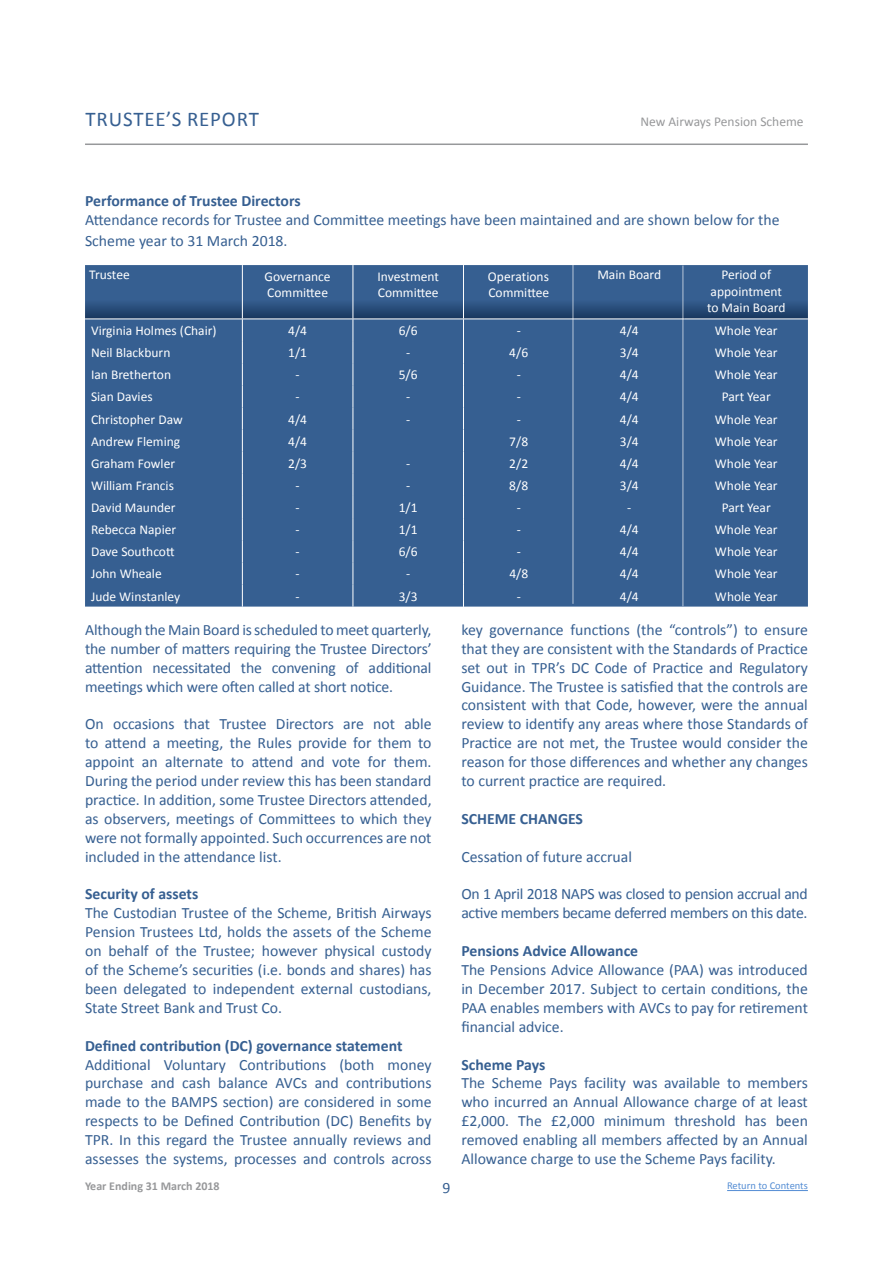
<style>
.page{position:relative;width:893px;height:1263px;background:#fff}
.page>*{position:absolute;margin:0;border:0;box-sizing:border-box;transform-origin:0 0}
.t1{font:21px "Calibri";letter-spacing:.04em;color:#365f91}
.t2{font:15.75px/18.9px "Calibri";color:#365f91;text-align:justify}
.t3{font:700 15.75px "Calibri";color:#365f91}
.t4{font:15.75px/18.9px "Calibri";letter-spacing:-.02em;color:#365f91}
.t5{font:13.5px/16.2px "Calibri";color:#fff}
.t6{font:13.5px "Calibri";color:#97989a}
.t7{font:700 12px "Calibri";color:#97989a}
.t8{font:10.5px "Calibri";color:#548dd4}
</style>
<div class="page">
<hr style="left:85px;top:144px;width:723px;height:1px;background:#97989a">
<hr style="left:727px;top:1190px;width:81px;height:1px;background:#548dd4">
<div style="left:85px;top:265px;width:723px;height:342px;background:#365f91"></div>
<hr style="left:682px;top:266px;width:2px;height:340px;background:#fff">
<hr style="left:572px;top:263px;width:2px;height:341px;background:#fff">
<p class="t1" style="left:85px;top:106px;width:175px">TRUSTEE’S REPORT</p>
<p class="t6" style="left:640px;top:113px;width:165px">New Airways Pension Scheme</p>
<p class="t3" style="left:85px;top:191px;width:217px">Performance of Trustee Directors</p>
<p class="t2" style="left:85px;top:210px;width:696px;line-height:21px">Attendance records for Trustee and Committee meetings have been maintained and are shown below for the<br>Scheme year to 31 March 2018.</p>
<p class="t5" style="left:89px;top:267px;width:42px">Trustee</p>
<p class="t5" style="left:265px;top:268px;width:68px">Governance<br>Committee</p>
<p class="t5" style="left:377px;top:268px;width:63px">Investment<br>Committee</p>
<p class="t5" style="left:488px;top:268px;width:63px">Operations<br>Committee</p>
<p class="t5" style="left:597px;top:267px;width:65px">Main Board</p>
<p class="t5" style="left:711px;top:267px;width:73px;text-align:center">Period of appointment</p>
<p class="t5" style="left:707px;top:299px;width:80px">to Main Board</p>
<p class="t5" style="left:91px;top:322px;width:127px">Virginia Holmes (Chair)</p>
<p class="t5" style="left:288px;top:322px;width:20px">4/4</p>
<p class="t5" style="left:399px;top:322px;width:20px">6/6</p>
<p class="t5" style="left:517px;top:322px;width:6px">-</p>
<p class="t5" style="left:620px;top:322px;width:20px">4/4</p>
<p class="t5" style="left:715px;top:322px;width:64px">Whole Year</p>
<p class="t5" style="left:91px;top:345px;width:81px">Neil Blackburn</p>
<p class="t5" style="left:288px;top:345px;width:20px">1/1</p>
<p class="t5" style="left:406px;top:345px;width:6px">-</p>
<p class="t5" style="left:509px;top:345px;width:20px">4/6</p>
<p class="t5" style="left:620px;top:345px;width:20px">3/4</p>
<p class="t5" style="left:715px;top:345px;width:64px">Whole Year</p>
<p class="t5" style="left:91px;top:367px;width:82px">Ian Bretherton</p>
<p class="t5" style="left:296px;top:367px;width:6px">-</p>
<p class="t5" style="left:399px;top:367px;width:20px">5/6</p>
<p class="t5" style="left:517px;top:367px;width:6px">-</p>
<p class="t5" style="left:620px;top:367px;width:20px">4/4</p>
<p class="t5" style="left:715px;top:367px;width:64px">Whole Year</p>
<p class="t5" style="left:91px;top:389px;width:63px">Sian Davies</p>
<p class="t5" style="left:296px;top:389px;width:6px">-</p>
<p class="t5" style="left:406px;top:389px;width:6px">-</p>
<p class="t5" style="left:517px;top:389px;width:6px">-</p>
<p class="t5" style="left:620px;top:389px;width:20px">4/4</p>
<p class="t5" style="left:722px;top:389px;width:50px">Part Year</p>
<p class="t5" style="left:91px;top:411px;width:93px">Christopher Daw</p>
<p class="t5" style="left:288px;top:411px;width:20px">4/4</p>
<p class="t5" style="left:406px;top:411px;width:6px">-</p>
<p class="t5" style="left:517px;top:411px;width:6px">-</p>
<p class="t5" style="left:620px;top:411px;width:20px">4/4</p>
<p class="t5" style="left:715px;top:411px;width:64px">Whole Year</p>
<p class="t5" style="left:91px;top:433px;width:91px">Andrew Fleming</p>
<p class="t5" style="left:288px;top:433px;width:20px">4/4</p>
<p class="t5" style="left:509px;top:433px;width:20px">7/8</p>
<p class="t5" style="left:620px;top:433px;width:20px">3/4</p>
<p class="t5" style="left:715px;top:433px;width:64px">Whole Year</p>
<p class="t5" style="left:91px;top:455px;width:86px">Graham Fowler</p>
<p class="t5" style="left:288px;top:455px;width:20px">2/3</p>
<p class="t5" style="left:406px;top:455px;width:6px">-</p>
<p class="t5" style="left:509px;top:455px;width:20px">2/2</p>
<p class="t5" style="left:620px;top:455px;width:20px">4/4</p>
<p class="t5" style="left:715px;top:455px;width:64px">Whole Year</p>
<p class="t5" style="left:91px;top:477px;width:84px">William Francis</p>
<p class="t5" style="left:296px;top:477px;width:6px">-</p>
<p class="t5" style="left:406px;top:477px;width:6px">-</p>
<p class="t5" style="left:509px;top:477px;width:20px">8/8</p>
<p class="t5" style="left:620px;top:477px;width:20px">3/4</p>
<p class="t5" style="left:715px;top:477px;width:64px">Whole Year</p>
<p class="t5" style="left:91px;top:500px;width:86px">David Maunder</p>
<p class="t5" style="left:296px;top:500px;width:6px">-</p>
<p class="t5" style="left:399px;top:500px;width:20px">1/1</p>
<p class="t5" style="left:517px;top:500px;width:6px">-</p>
<p class="t5" style="left:627px;top:500px;width:6px">-</p>
<p class="t5" style="left:722px;top:500px;width:50px">Part Year</p>
<p class="t5" style="left:91px;top:522px;width:87px">Rebecca Napier</p>
<p class="t5" style="left:296px;top:522px;width:6px">-</p>
<p class="t5" style="left:399px;top:522px;width:20px">1/1</p>
<p class="t5" style="left:517px;top:522px;width:6px">-</p>
<p class="t5" style="left:620px;top:522px;width:20px">4/4</p>
<p class="t5" style="left:715px;top:522px;width:64px">Whole Year</p>
<p class="t5" style="left:91px;top:544px;width:85px">Dave Southcott</p>
<p class="t5" style="left:296px;top:544px;width:6px">-</p>
<p class="t5" style="left:399px;top:544px;width:20px">6/6</p>
<p class="t5" style="left:517px;top:544px;width:6px">-</p>
<p class="t5" style="left:620px;top:544px;width:20px">4/4</p>
<p class="t5" style="left:715px;top:544px;width:64px">Whole Year</p>
<p class="t5" style="left:91px;top:566px;width:72px">John Wheale</p>
<p class="t5" style="left:296px;top:566px;width:6px">-</p>
<p class="t5" style="left:406px;top:566px;width:6px">-</p>
<p class="t5" style="left:509px;top:566px;width:20px">4/8</p>
<p class="t5" style="left:620px;top:566px;width:20px">4/4</p>
<p class="t5" style="left:715px;top:566px;width:64px">Whole Year</p>
<p class="t5" style="left:91px;top:588px;width:91px">Jude Winstanley</p>
<p class="t5" style="left:296px;top:588px;width:6px">-</p>
<p class="t5" style="left:399px;top:588px;width:20px">3/3</p>
<p class="t5" style="left:517px;top:588px;width:6px">-</p>
<p class="t5" style="left:620px;top:588px;width:20px">4/4</p>
<p class="t5" style="left:715px;top:588px;width:64px">Whole Year</p>
<p class="t2" style="left:85px;top:620px;width:348px">Although the Main Board is scheduled to meet quarterly, the number of matters requiring the Trustee Directors’ attention necessitated the convening of additional meetings which were often called at short notice.</p>
<p class="t2" style="left:85px;top:715px;width:348px">On occasions that Trustee Directors are not able to attend a meeting, the Rules provide for them to appoint an alternate to attend and vote for them.<br>During the period under review this has been standard practice. In addition, some Trustee Directors attended, as observers, meetings of Committees to which they were not formally appointed. Such occurrences are not included in the attendance list.</p>
<p class="t3" style="left:85px;top:884px;width:115px">Security of assets</p>
<p class="t2" style="left:85px;top:904px;width:348px">The Custodian Trustee of the Scheme, British Airways Pension Trustees Ltd, holds the assets of the Scheme on behalf of the Trustee; however physical custody of the Scheme’s securities (i.e. bonds and shares) has been delegated to independent external custodians, State Street Bank and Trust Co.</p>
<p class="t3" style="left:85px;top:1035px;width:319px">Defined contribution (DC) governance statement</p>
<p class="t2" style="left:85px;top:1055px;width:348px">Additional Voluntary Contributions (both money purchase and cash balance AVCs and contributions made to the BAMPS section) are considered in some respects to be Defined Contribution (DC) Benefits by TPR. In this regard the Trustee annually reviews and assesses the systems, processes and controls across</p>
<p class="t2" style="left:461px;top:620px;width:348px">key governance functions (the “controls”) to ensure that they are consistent with the Standards of Practice set out in TPR’s DC Code of Practice and Regulatory Guidance. The Trustee is satisfied that the controls are consistent with that Code, however, were the annual review to identify any areas where those Standards of Practice are not met, the Trustee would consider the reason for those differences and whether any changes to current practice are required.</p>
<p class="t3" style="left:461px;top:808px;width:123px">SCHEME CHANGES</p>
<p class="t2" style="left:461px;top:847px;width:172px">Cessation of future accrual</p>
<p class="t4" style="left:461px;top:885px;width:348px">On 1 April 2018 NAPS was closed to pension accrual and active members became deferred members on this date.</p>
<p class="t3" style="left:461px;top:941px;width:178px">Pensions Advice Allowance</p>
<p class="t2" style="left:461px;top:960px;width:348px">The Pensions Advice Allowance (PAA) was introduced in December 2017. Subject to certain conditions, the PAA enables members with AVCs to pay for retirement financial advice.</p>
<p class="t3" style="left:461px;top:1054px;width:85px">Scheme Pays</p>
<p class="t2" style="left:461px;top:1074px;width:348px">The Scheme Pays facility was available to members who incurred an Annual Allowance charge of at least £2,000. The £2,000 minimum threshold has been removed enabling all members affected by an Annual Allowance charge to use the Scheme Pays facility.</p>
<p class="t7" style="left:85px;top:1179px;width:136px">Year Ending 31 March 2018</p>
<p class="t2" style="left:442px;top:1179px;width:9px">9</p>
<p class="t8" style="left:727px;top:1179px;width:82px">Return to Contents</p>
</div>
